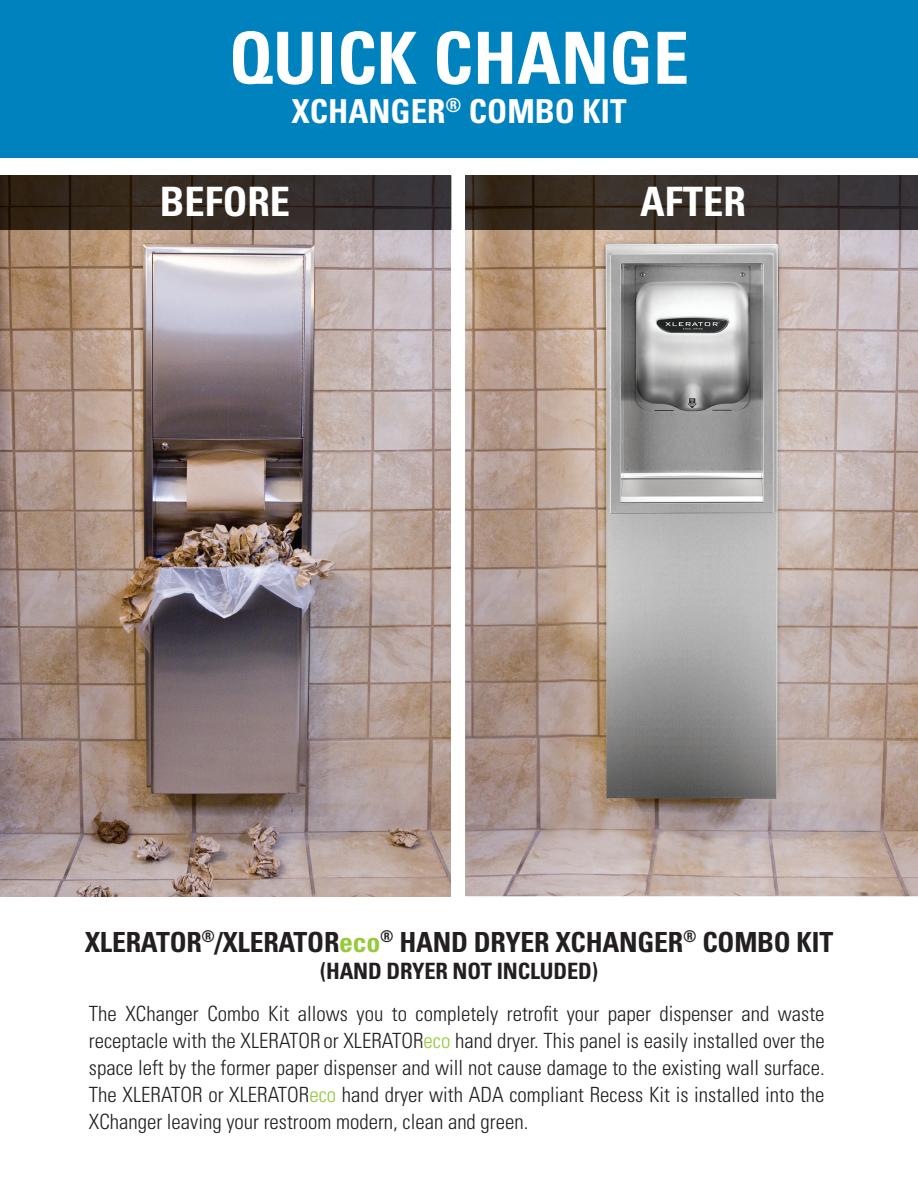
<style>
.page{position:relative;width:918px;height:1188px;background:#fff}
.page>*{position:absolute;margin:0;border:0;box-sizing:border-box;transform-origin:0 0}
.t1{font:700 condensed 72px "Univers";color:#fff}
.t2{font:700 condensed 40.5px "Univers";color:#fff}
.t3{font:700 condensed 33px "Univers";color:#fff}
.t4{font:700 condensed 27.75px "Univers";letter-spacing:-.01em;color:#231f20}
.t5{font:700 condensed 22.5px "Univers";letter-spacing:-.01em;color:#231f20}
.t6{font:300 condensed 21px/27px "Univers";color:#231f20;text-align:justify}
.s1{color:#96c93c}
</style>
<div class="page">
<div style="left:0;top:0;width:918px;height:158px;background:#0082bf"></div>
<img style="left:0;top:176px;width:451px;height:720px">
<img style="left:465px;top:230px;width:453px;height:666px">
<hr style="left:451px;top:176px;width:1px;height:54px;background:#4b4c4d">
<img style="left:465px;top:176px;width:453px;height:54px">
<h1 class="t1" style="left:229px;top:14px;width:462px">QUICK CHANGE</h1>
<h3 class="t3" style="left:291px;top:91px;width:337px">XCHANGER<sup>®</sup> COMBO KIT</h3>
<h2 class="t2" style="left:160px;top:177px;width:132px">BEFORE</h2>
<h2 class="t2" style="left:640px;top:177px;width:107px">AFTER</h2>
<h3 class="t4" style="left:85px;top:925px;width:750px">XLERATOR<sup>®</sup>/XLERATOR<span class="s1">eco</span><sup>®</sup> HAND DRYER XCHANGER<sup>®</sup> COMBO KIT</h3>
<p class="t5" style="left:320px;top:957px;width:279px">(HAND DRYER NOT INCLUDED)</p>
<p class="t6" style="left:89px;top:999px;width:737px">The XChanger Combo Kit allows you to completely retrofit your paper dispenser and waste receptacle with the XLERATOR or XLERATOR<span class="s1">eco</span> hand dryer. This panel is easily installed over the space left by the former paper dispenser and will not cause damage to the existing wall surface.<br>The XLERATOR or XLERATOR<span class="s1">eco</span> hand dryer with ADA compliant Recess Kit is installed into the XChanger leaving your restroom modern, clean and green.</p>
</div>
